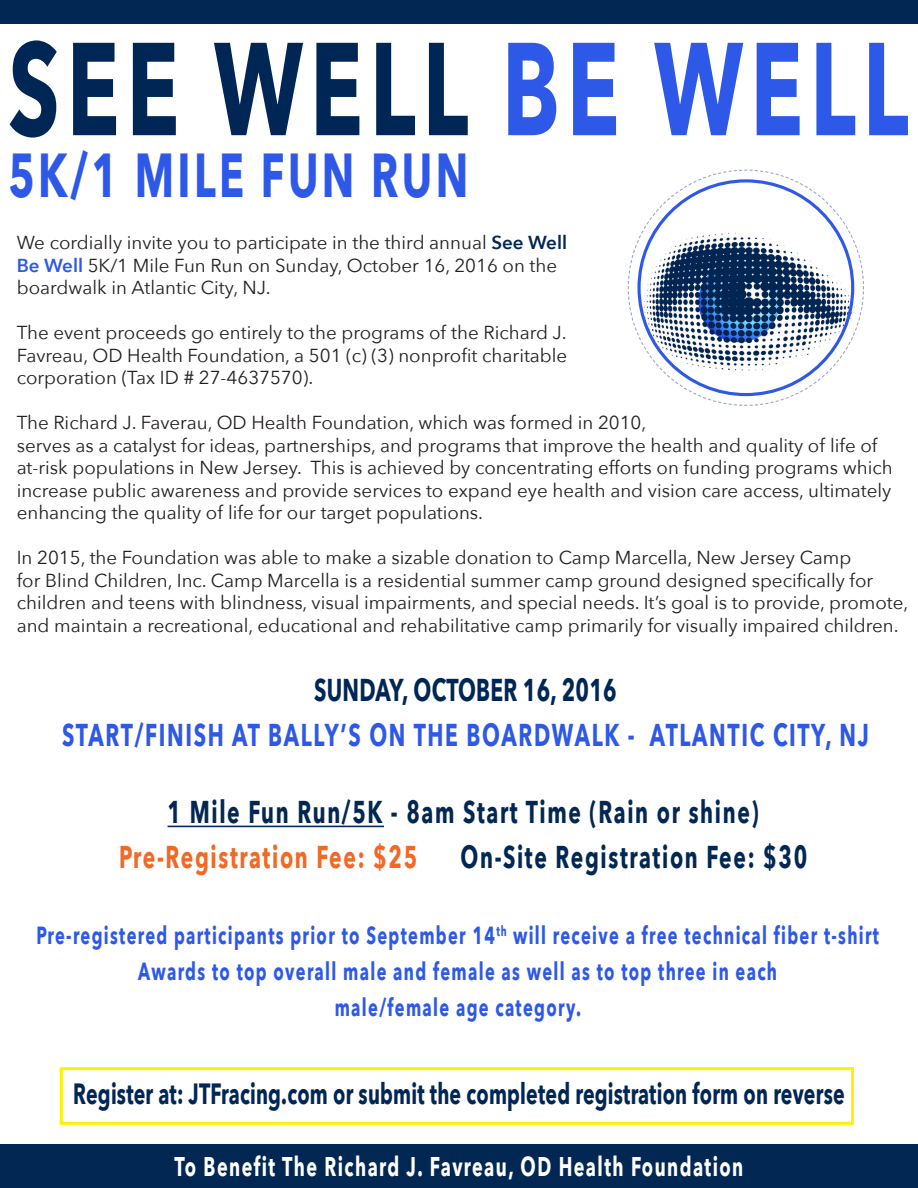
<style>
.page{position:relative;width:918px;height:1188px;background:#fff}
.page>*{position:absolute;margin:0;border:0;box-sizing:border-box;transform-origin:0 0}
.t1{font:700 130.5px "Avenir Next";letter-spacing:.08em;color:#002655;scale:.67 1}
.t2{font:700 61.8px "Avenir Next";letter-spacing:.08em;color:#2e58e8;scale:.67 1}
.t3{font:700 31.5px "Avenir Next";letter-spacing:.08em;color:#022753;scale:.67 1}
.t4{font:700 31.5px "Avenir Next";letter-spacing:.08em;color:#2e58e8;scale:.67 1}
.t5{font:700 31.5px "Avenir Next";letter-spacing:.08em;color:#f06927;scale:.67 1}
.t6{font:700 31.5px "Avenir Next";letter-spacing:.01em;color:#002655;scale:.67 1}
.t7{font:700 29.25px "Avenir Next";letter-spacing:.01em;color:#002655;scale:.67 1}
.t8{font:700 27px "Avenir Next";letter-spacing:.08em;color:#fff;scale:.67 1}
.t9{font:700 24.75px/36px "Avenir Next";letter-spacing:.08em;color:#2e58e8;text-align:center;scale:.67 1}
.t10{font:18.75px/22.5px "Avenir Next";color:#231f20}
.s1{color:#2e58e8}
.s2{font-weight:600;color:#022753}
.s3{font-weight:600;color:#2e58e8}
</style>
<div class="page">
<div style="left:0;top:1145px;width:918px;height:43px;background:#022753"></div>
<svg style="left:627px;top:169px;width:237px;height:237px"></svg>
<div style="left:0;top:0;width:918px;height:24px;background:#022753"></div>
<hr style="left:168px;top:826px;width:216px;height:1px;background:#022753">
<div style="left:60px;top:1067px;width:794px;height:58px;border:3px solid #fff200"></div>
<p class="t1" style="left:8px;top:-23px;width:1345px">SEE WELL <span class="s1">BE WELL</span></p>
<p class="t2" style="left:8px;top:122px;width:688px">5K/1 MILE FUN RUN</p>
<p class="t10" style="left:17px;top:231px;width:552px">We cordially invite you to participate in the third annual <span class="s2">See Well<br></span><span class="s3">Be Well</span> 5K/1 Mile Fun Run on Sunday, October 16, 2016 on the boardwalk in Atlantic City, NJ.</p>
<p class="t10" style="left:17px;top:321px;width:552px;text-align:justify">The event proceeds go entirely to the programs of the Richard J.<br>Favreau, OD Health Foundation, a 501 (c) (3) nonprofit charitable corporation (Tax ID # 27-4637570).</p>
<p class="t10" style="left:17px;top:411px;width:877px">The Richard J. Faverau, OD Health Foundation, which was formed in 2010,<br>serves as a catalyst for ideas, partnerships, and programs that improve the health and quality of life of at-risk populations in New Jersey. This is achieved by concentrating efforts on funding programs which increase public awareness and provide services to expand eye health and vision care access, ultimately enhancing the quality of life for our target populations.</p>
<p class="t10" style="left:17px;top:546px;width:893px">In 2015, the Foundation was able to make a sizable donation to Camp Marcella, New Jersey Camp<br>for Blind Children, Inc. Camp Marcella is a residential summer camp ground designed specifically for children and teens with blindness, visual impairments, and special needs. It’s goal is to provide, promote, and maintain a recreational, educational and rehabilitative camp primarily for visually impaired children.</p>
<p class="t6" style="left:314px;top:663px;width:453px">SUNDAY, OCTOBER 16, 2016</p>
<p class="t4" style="left:62px;top:708px;width:1206px">START/FINISH AT BALLY’S ON THE BOARDWALK - ATLANTIC CITY, NJ</p>
<p class="t3" style="left:168px;top:785px;width:884px">1 Mile Fun Run/5K - 8am Start Time (Rain or shine)</p>
<p class="t5" style="left:119px;top:830px;width:447px">Pre-Registration Fee: $25</p>
<p class="t3" style="left:461px;top:830px;width:519px">On-Site Registration Fee: $30</p>
<p class="t9" style="left:36px;top:917px;width:1259px">Pre-registered participants prior to September 14<sup>th</sup> will receive a free technical fiber t-shirt</p>
<p class="t9" style="left:138px;top:953px;width:955px">Awards to top overall male and female as well as to top three in each male/female age category.</p>
<p class="t7" style="left:73px;top:1068px;width:1153px">Register at: JTFracing.com or submit the completed registration form on reverse</p>
<p class="t8" style="left:175px;top:1143px;width:850px">To Benefit The Richard J. Favreau, OD Health Foundation</p>
</div>
